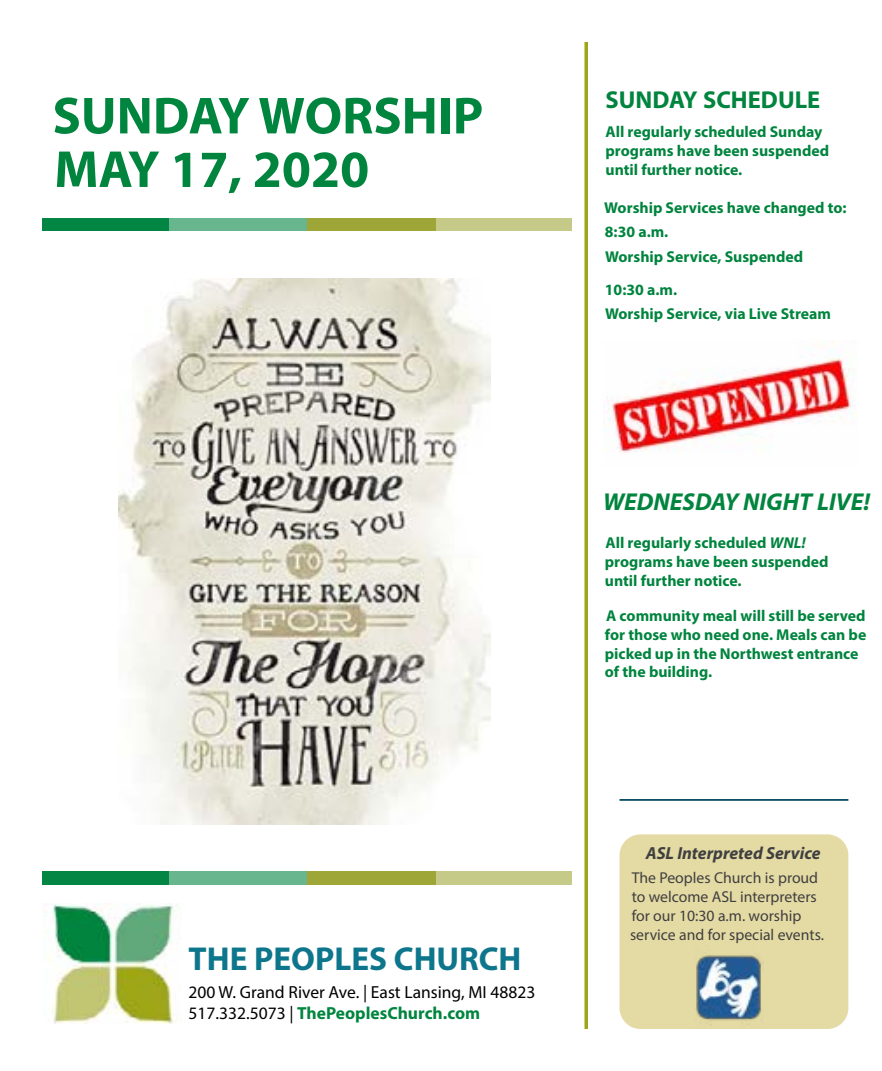
<style>
.page{position:relative;width:882px;height:1071px;background:#fff}
.page>*{position:absolute;margin:0;border:0;box-sizing:border-box;transform-origin:0 0}
.t1{font:700 52.5px "Myriad Pro";color:#00853f}
.t2{font:700 52.5px "Myriad Pro";color:#00843e}
.t3{font:700 33.25px "Myriad Pro";color:#0d768c}
.t4{font:italic 700 24.5px "Myriad Pro";color:#00843e}
.t5{font:700 24.5px "Myriad Pro";color:#00843e}
.t6{font:17.5px/21px "Myriad Pro";color:#000}
.t7{font:italic 700 17.5px "Myriad Pro";color:#000}
.t8{font:700 15.75px/18.9px "Myriad Pro";color:#00843e}
.t9{font:15.75px/18.9px "Myriad Pro";color:#000}
.s1{font-weight:700;color:#00853f}
.s2{font-style:italic}
</style>
<div class="page">
<svg style="left:584px;top:42px;width:4px;height:987px;background:#a9b135"></svg>
<img style="left:46px;top:903px;width:131px;height:121px">
<div style="left:42px;top:871px;width:129px;height:14px;background:#038644"></div>
<div style="left:436px;top:871px;width:136px;height:14px;background:#c5ca88"></div>
<div style="left:169px;top:871px;width:138px;height:14px;background:#68b68e"></div>
<div style="left:307px;top:871px;width:129px;height:14px;background:#9ea637"></div>
<div style="left:42px;top:219px;width:129px;height:12px;background:#038644"></div>
<div style="left:436px;top:219px;width:136px;height:12px;background:#c5ca88"></div>
<div style="left:169px;top:219px;width:138px;height:12px;background:#68b68e"></div>
<div style="left:307px;top:219px;width:129px;height:12px;background:#9ea637"></div>
<div style="left:620px;top:834px;width:228px;height:195px;background:#e4daa4;border-radius:21px"></div>
<img style="left:696px;top:955px;width:65px;height:66px">
<hr style="left:620px;top:799px;width:228px;height:2px;background:#004860">
<img style="left:603px;top:344px;width:252px;height:109px">
<img style="left:118px;top:278px;width:373px;height:546px">
<h1 class="t1" style="left:52px;top:81px;width:432px">SUNDAY WORSHIP</h1>
<h1 class="t2" style="left:54px;top:135px;width:317px">MAY 17, 2020</h1>
<h2 class="t3" style="left:189px;top:937px;width:334px">THE PEOPLES CHURCH</h2>
<p class="t6" style="left:189px;top:981px;width:348px">200 W. Grand River Ave. | East Lansing, MI 48823<br>517.332.5073 | <span class="s1">ThePeoplesChurch.com</span></p>
<h3 class="t5" style="left:606px;top:83px;width:216px">SUNDAY SCHEDULE</h3>
<p class="t8" style="left:606px;top:122px;width:225px">All regularly scheduled Sunday programs have been suspended until further notice.</p>
<p class="t8" style="left:604px;top:195px;width:244px;line-height:24.5px">Worship Services have changed to:<br>8:30 a.m.<br>Worship Service, Suspended</p>
<p class="t8" style="left:605px;top:277px;width:228px;line-height:24.5px">10:30 a.m.<br>Worship Service, via Live Stream</p>
<h3 class="t4" style="left:603px;top:486px;width:269px">WEDNESDAY NIGHT LIVE!</h3>
<p class="t8" style="left:605px;top:533px;width:225px">All regularly scheduled <span class="s2">WNL! </span>programs have been suspended until further notice.</p>
<p class="t8" style="left:605px;top:605px;width:263px">A community meal will still be served for those who need one. Meals can be picked up in the Northwest entrance of the building.</p>
<p class="t7" style="left:646px;top:842px;width:176px">ASL Interpreted Service</p>
<p class="t9" style="left:630px;top:869px;width:196px">The Peoples Church is proud to welcome ASL interpreters for our 10:30 a.m. worship service and for special events.</p>
</div>
